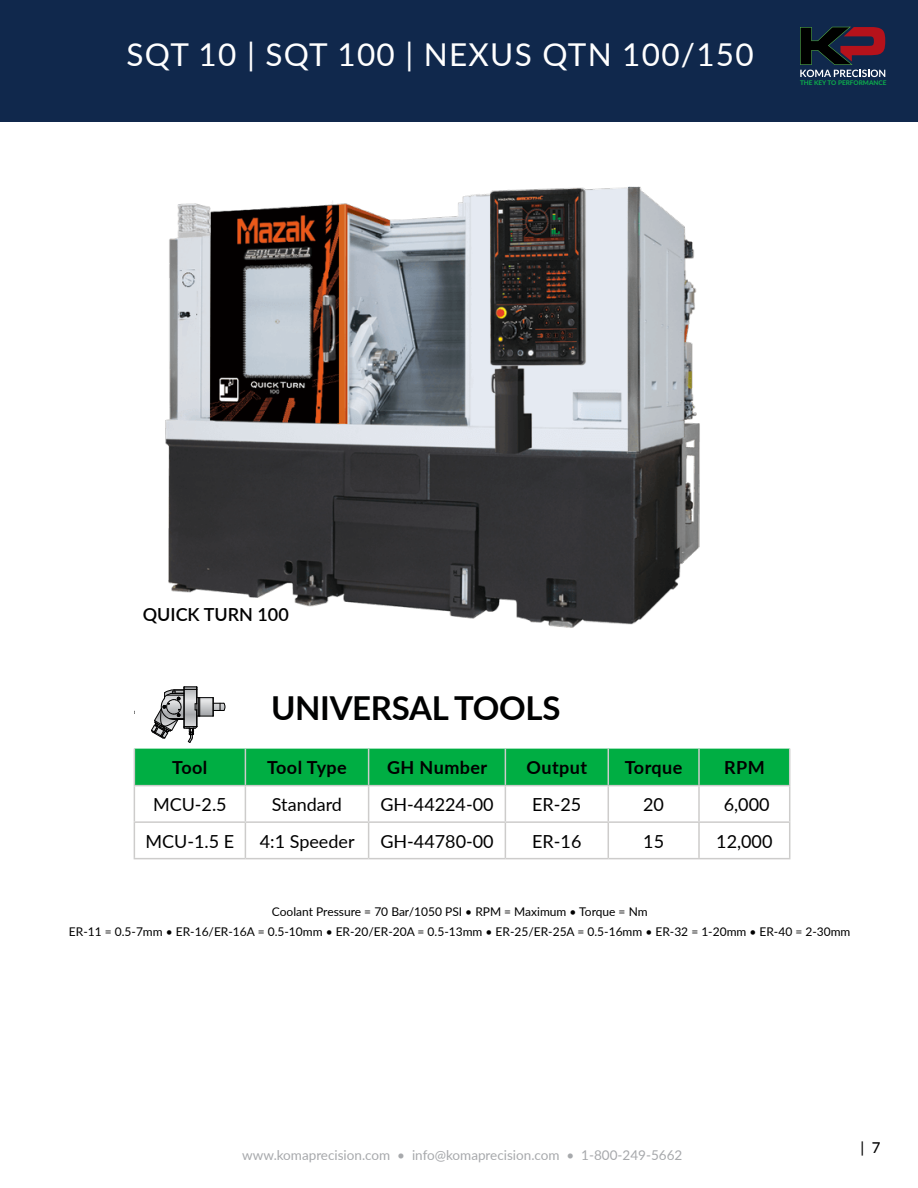
<style>
.page{position:relative;width:918px;height:1188px;background:#fff}
.page>*{position:absolute;margin:0;border:0;box-sizing:border-box;transform-origin:0 0}
.t1{font:700 33px "Lato";letter-spacing:-.01em;color:#000101}
.t2{font:31.5px "Lato";letter-spacing:.04em;color:#fff}
.t3{font:18px "Lato";color:#000}
.t4{font:700 18px "Lato";letter-spacing:.025em;color:#000}
.t5{font:600 18px "Lato";color:#000}
.t6{font:500 15px "Lato";color:#000}
.t7{font:13.5px "Lato";color:#a7a9ac}
.t8{font:12px/19.5px "Lato";color:#000;text-align:center}
.t9{font:700 6.45px "Lato";color:#0db14b}
</style>
<div class="page">
<div style="left:2px;top:0;width:916px;height:122px;background:#10284c"></div>
<svg style="left:800px;top:27px;width:85px;height:50px"></svg>
<hr style="left:0;top:0;width:2px;height:122px;background:#10284c">
<img style="left:165px;top:186px;width:535px;height:442px">
<div style="left:143px;top:606px;width:146px;height:34px;background:#fff"></div>
<div style="left:135px;top:749px;width:654px;height:36px;background:#00ae43"></div>
<hr style="left:134px;top:749px;width:1px;height:36px;background:#cdcccb">
<hr style="left:245px;top:749px;width:1px;height:36px;background:#cdcccb">
<hr style="left:368px;top:749px;width:1px;height:36px;background:#cdcccb">
<hr style="left:505px;top:749px;width:1px;height:36px;background:#cdcccb">
<hr style="left:608px;top:749px;width:1px;height:36px;background:#cdcccb">
<hr style="left:698px;top:749px;width:2px;height:36px;background:#cdcccb">
<hr style="left:789px;top:749px;width:1px;height:36px;background:#cdcccb">
<hr style="left:134px;top:785px;width:111px;height:1px;background:#cdcccb">
<hr style="left:134px;top:786px;width:1px;height:35px;background:#cdcccb">
<hr style="left:245px;top:785px;width:124px;height:1px;background:#cdcccb">
<hr style="left:245px;top:786px;width:1px;height:35px;background:#cdcccb">
<hr style="left:369px;top:785px;width:136px;height:1px;background:#cdcccb">
<hr style="left:368px;top:786px;width:1px;height:35px;background:#cdcccb">
<hr style="left:505px;top:785px;width:103px;height:1px;background:#cdcccb">
<hr style="left:505px;top:786px;width:1px;height:35px;background:#cdcccb">
<hr style="left:608px;top:785px;width:91px;height:1px;background:#cdcccb">
<hr style="left:608px;top:786px;width:1px;height:35px;background:#cdcccb">
<hr style="left:699px;top:785px;width:91px;height:1px;background:#cdcccb">
<hr style="left:698px;top:786px;width:2px;height:35px;background:#cdcccb">
<hr style="left:789px;top:786px;width:1px;height:35px;background:#cdcccb">
<hr style="left:134px;top:821px;width:111px;height:2px;background:#cdcccb">
<hr style="left:134px;top:823px;width:1px;height:35px;background:#cdcccb">
<hr style="left:245px;top:821px;width:124px;height:2px;background:#cdcccb">
<hr style="left:245px;top:823px;width:1px;height:35px;background:#cdcccb">
<hr style="left:369px;top:821px;width:136px;height:2px;background:#cdcccb">
<hr style="left:368px;top:823px;width:1px;height:35px;background:#cdcccb">
<hr style="left:505px;top:821px;width:103px;height:2px;background:#cdcccb">
<hr style="left:505px;top:823px;width:1px;height:35px;background:#cdcccb">
<hr style="left:608px;top:821px;width:91px;height:2px;background:#cdcccb">
<hr style="left:608px;top:823px;width:1px;height:35px;background:#cdcccb">
<hr style="left:699px;top:821px;width:91px;height:2px;background:#cdcccb">
<hr style="left:698px;top:823px;width:2px;height:35px;background:#cdcccb">
<hr style="left:789px;top:823px;width:1px;height:35px;background:#cdcccb">
<hr style="left:134px;top:858px;width:111px;height:1px;background:#cdcccb">
<hr style="left:245px;top:858px;width:124px;height:1px;background:#cdcccb">
<hr style="left:369px;top:858px;width:136px;height:1px;background:#cdcccb">
<hr style="left:505px;top:858px;width:103px;height:1px;background:#cdcccb">
<hr style="left:608px;top:858px;width:91px;height:1px;background:#cdcccb">
<hr style="left:699px;top:858px;width:91px;height:1px;background:#cdcccb">
<svg style="left:151px;top:686px;width:74px;height:57px"></svg>
<h2 class="t2" style="left:127px;top:32px;width:629px">SQT 10 | SQT 100 | NEXUS QTN 100/150</h2>
<p class="t9" style="left:800px;top:78px;width:88px">THE KEY TO PERFORMANCE</p>
<h3 class="t5" style="left:143px;top:601px;width:148px">QUICK TURN 100</h3>
<h1 class="t1" style="left:271px;top:684px;width:291px">UNIVERSAL TOOLS</h1>
<h3 class="t4" style="left:172px;top:755px;width:37px">Tool</h3>
<h3 class="t4" style="left:267px;top:755px;width:81px">Tool Type</h3>
<h3 class="t4" style="left:387px;top:755px;width:102px">GH Number</h3>
<h3 class="t4" style="left:527px;top:755px;width:62px">Output</h3>
<h3 class="t4" style="left:625px;top:755px;width:59px">Torque</h3>
<h3 class="t4" style="left:724px;top:755px;width:42px">RPM</h3>
<h3 class="t3" style="left:153px;top:792px;width:75px">MCU-2.5</h3>
<h3 class="t3" style="left:272px;top:792px;width:72px">Standard</h3>
<h3 class="t3" style="left:380px;top:792px;width:115px">GH-44224-00</h3>
<h3 class="t3" style="left:532px;top:792px;width:51px">ER-25</h3>
<h3 class="t3" style="left:643px;top:792px;width:22px">20</h3>
<h3 class="t3" style="left:724px;top:792px;width:47px">6,000</h3>
<h3 class="t3" style="left:146px;top:828px;width:90px">MCU-1.5 E</h3>
<h3 class="t3" style="left:260px;top:828px;width:96px">4:1 Speeder</h3>
<h3 class="t3" style="left:380px;top:828px;width:115px">GH-44780-00</h3>
<h3 class="t3" style="left:532px;top:828px;width:51px">ER-16</h3>
<h3 class="t3" style="left:643px;top:828px;width:22px">15</h3>
<h3 class="t3" style="left:716px;top:828px;width:58px">12,000</h3>
<p class="t8" style="left:69px;top:901px;width:783px">Coolant Pressure = 70 Bar/1050 PSI • RPM = Maximum • Torque = Nm<br>ER-11 = 0.5-7mm • ER-16/ER-16A = 0.5-10mm • ER-20/ER-20A = 0.5-13mm • ER-25/ER-25A = 0.5-16mm • ER-32 = 1-20mm • ER-40 = 2-30mm</p>
<p class="t7" style="left:242px;top:1146px;width:442px">www.komaprecision.com • info@komaprecision.com • 1-800-249-5662</p>
<p class="t6" style="left:861px;top:1136px;width:22px">| 7</p>
</div>
